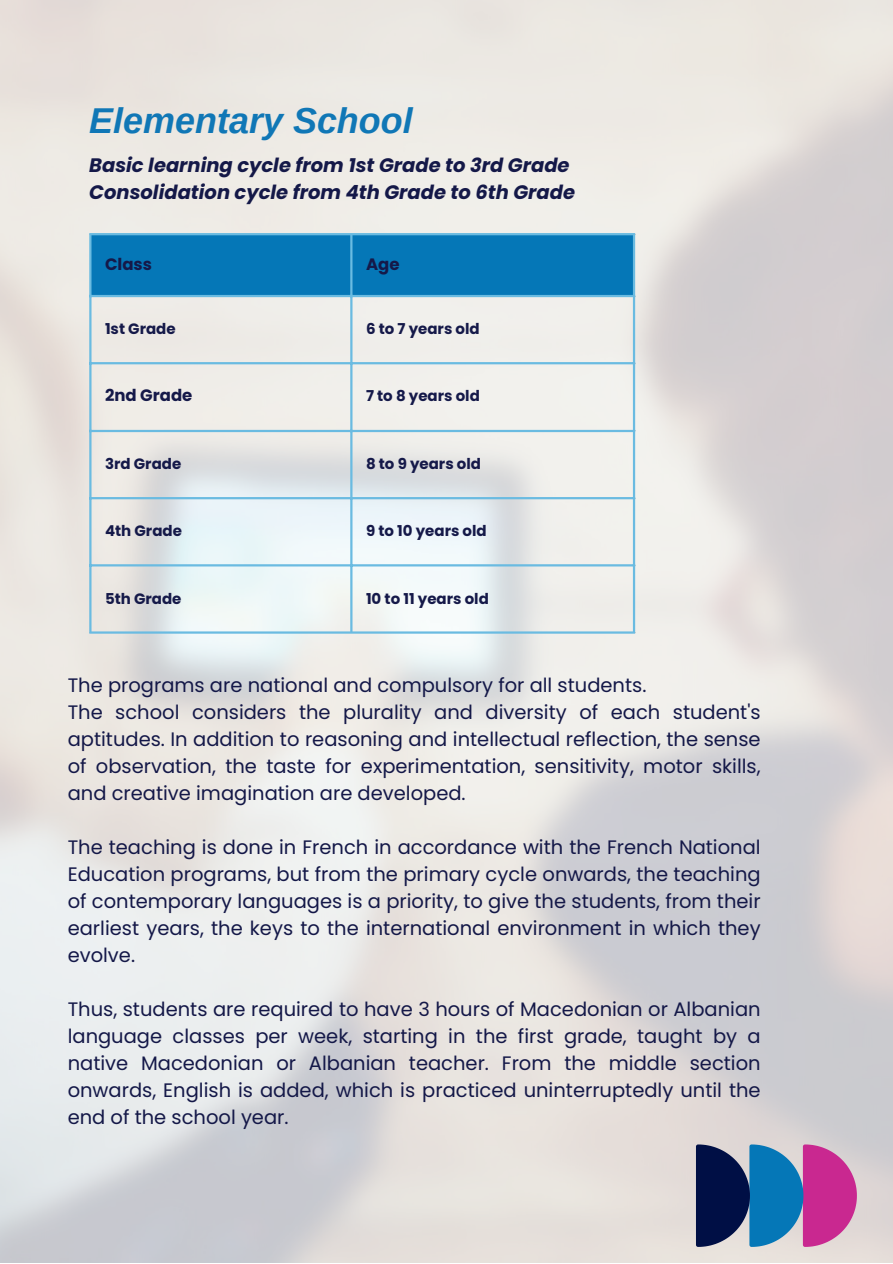
<style>
.page{position:relative;width:893px;height:1264px;background:#fff}
.page>*{position:absolute;margin:0;border:0;box-sizing:border-box;transform-origin:0 0}
.t1{font:italic 700 35.85px "Arimo";color:#1077b6}
.t2{font:19.5px/27px "Poppins";color:#141848;text-align:justify}
.t3{font:italic 700 19.5px/27px "Poppins";color:#141848}
.t4{font:700 16.5px "Poppins";color:#151949}
.t5{font:700 15px "Poppins";color:#151949}
</style>
<div class="page">
<img style="left:0;top:0;width:892px;height:1262px">
<div style="left:91px;top:235px;width:542px;height:60px;background:#0577b7"></div>
<hr style="left:89px;top:235px;width:2px;height:396px;background:#6abbe1">
<hr style="left:350px;top:235px;width:2px;height:396px;background:#6abbe1">
<hr style="left:633px;top:235px;width:2px;height:396px;background:#6abbe1">
<hr style="left:89px;top:233px;width:546px;height:2px;background:#6abbe1">
<hr style="left:89px;top:295px;width:546px;height:2px;background:#6abbe1">
<hr style="left:89px;top:362px;width:546px;height:2px;background:#6abbe1">
<hr style="left:89px;top:430px;width:546px;height:2px;background:#6abbe1">
<hr style="left:89px;top:497px;width:546px;height:2px;background:#6abbe1">
<hr style="left:89px;top:564px;width:546px;height:2px;background:#6abbe1">
<hr style="left:89px;top:631px;width:546px;height:2px;background:#6abbe1">
<svg style="left:696px;top:1144px;width:160px;height:102px;background:#625792"></svg>
<h1 class="t1" style="left:89px;top:96px;width:325px">Elementary School</h1>
<p class="t3" style="left:89px;top:152px;width:487px">Basic learning cycle from 1st Grade to 3rd Grade<br>Consolidation cycle from 4th Grade to 6th Grade</p>
<p class="t4" style="left:105px;top:255px;width:48px">Class</p>
<p class="t4" style="left:366px;top:255px;width:35px">Age</p>
<p class="t5" style="left:105px;top:320px;width:72px">1st Grade</p>
<p class="t5" style="left:366px;top:320px;width:115px">6 to 7 years old</p>
<p class="t4" style="left:105px;top:386px;width:89px">2nd Grade</p>
<p class="t5" style="left:366px;top:387px;width:115px">7 to 8 years old</p>
<p class="t5" style="left:105px;top:455px;width:78px">3rd Grade</p>
<p class="t5" style="left:366px;top:455px;width:117px">8 to 9 years old</p>
<p class="t5" style="left:105px;top:522px;width:78px">4th Grade</p>
<p class="t5" style="left:366px;top:522px;width:122px">9 to 10 years old</p>
<p class="t5" style="left:105px;top:589px;width:78px">5th Grade</p>
<p class="t5" style="left:366px;top:589px;width:124px">10 to 11 years old</p>
<p class="t2" style="left:68px;top:672px;width:694px;text-align:left">The programs are national and compulsory for all students.<br>The school considers the plurality and diversity of each student's aptitudes. In addition to reasoning and intellectual reflection, the sense of observation, the taste for experimentation, sensitivity, motor skills, and creative imagination are developed.</p>
<p class="t2" style="left:68px;top:834px;width:694px">The teaching is done in French in accordance with the French National Education programs, but from the primary cycle onwards, the teaching of contemporary languages is a priority, to give the students, from their earliest years, the keys to the international environment in which they evolve.</p>
<p class="t2" style="left:68px;top:996px;width:694px">Thus, students are required to have 3 hours of Macedonian or Albanian language classes per week, starting in the first grade, taught by a native Macedonian or Albanian teacher. From the middle section onwards, English is added, which is practiced uninterruptedly until the end of the school year.</p>
</div>
